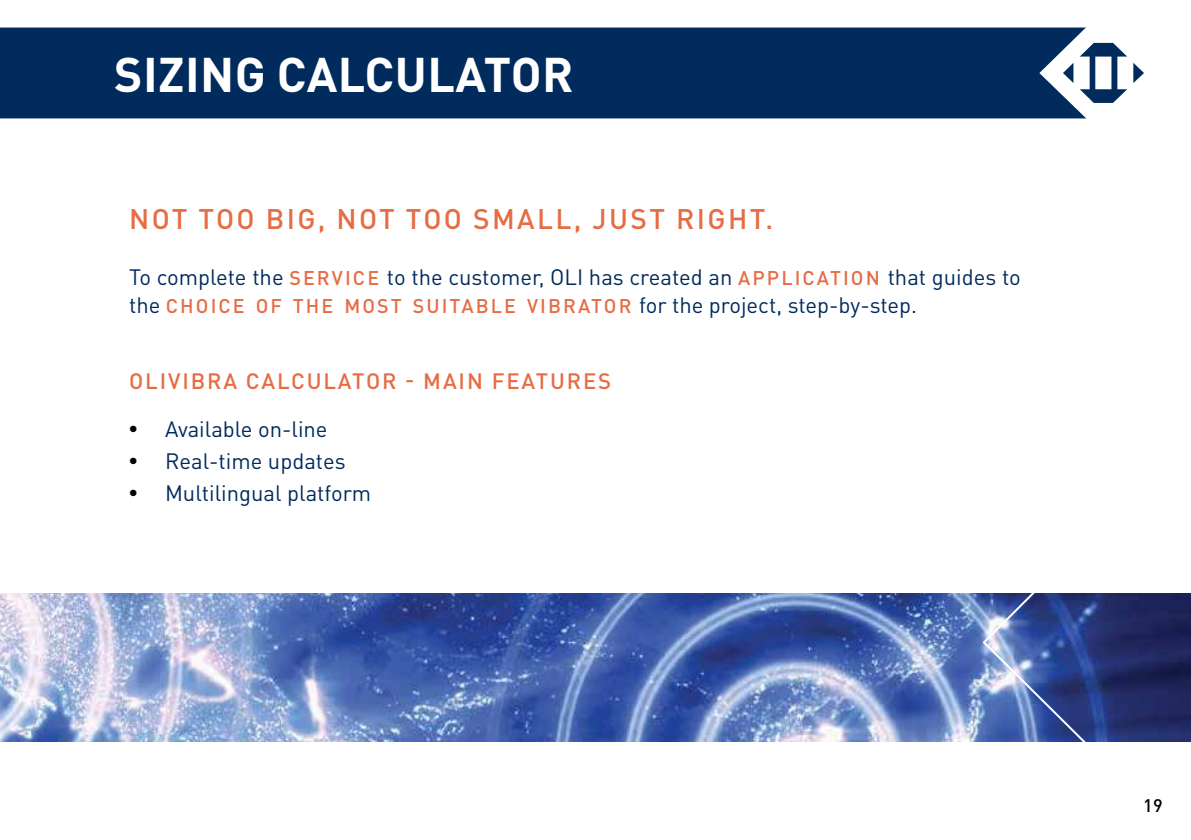
<style>
.page{position:relative;width:1191px;height:840px;background:#fff}
.page>*{position:absolute;margin:0;border:0;box-sizing:border-box;transform-origin:0 0}
.t1{font:700 48px "DIN Pro";letter-spacing:.01em;color:#fff}
.t2{font:500 28px "DIN Pro";letter-spacing:.085em;color:#e66c44}
.t3{font:22px "DIN Pro";color:#002b5c}
.t4{font:500 22px "DIN Pro";letter-spacing:.085em;color:#e66c44}
.t5{font:500 19.6px "DIN Pro";letter-spacing:.105em;color:#e66c44}
.t6{font:500 18px "DIN Pro";color:#000}
.s1{font-weight:500;font-size:19.6px;color:#e66c44}
.s2{font-weight:400;font-size:22px;color:#002b5c}
.s3{font-family:"Times";font-size:24px;color:#000}
</style>
<div class="page">
<div style="left:0;top:27px;width:1039px;height:91px;background:#002b5c"></div>
<svg style="left:1039px;top:27px;width:105px;height:92px"></svg>
<img style="left:0;top:593px;width:981px;height:147px">
<svg style="left:981px;top:593px;width:210px;height:149px;background:#394b87"></svg>
<h1 class="t1" style="left:114px;top:42px;width:461px">SIZING CALCULATOR</h1>
<p class="t2" style="left:129px;top:199px;width:645px">NOT TOO BIG, NOT TOO SMALL, JUST RIGHT.</p>
<p class="t3" style="left:129px;top:261px;width:893px">To complete the <span class="s1">SERVICE</span> to the customer, OLI has created an <span class="s1">APPLICATION</span> that guides to</p>
<p class="t5" style="left:129px;top:292px;width:789px"><span class="s2">the</span> CHOICE OF THE MOST SUITABLE VIBRATOR <span class="s2">for the project, step-by-step.</span></p>
<p class="t4" style="left:129px;top:365px;width:483px">OLIVIBRA CALCULATOR - MAIN FEATURES</p>
<p class="t3" style="left:129px;top:413px;width:200px"><span class="s3">•</span> Available on-line</p>
<p class="t3" style="left:129px;top:445px;width:218px"><span class="s3">•</span> Real-time updates</p>
<p class="t3" style="left:129px;top:477px;width:244px"><span class="s3">•</span> Multilingual platform</p>
<p class="t6" style="left:1143px;top:793px;width:21px">19</p>
</div>
